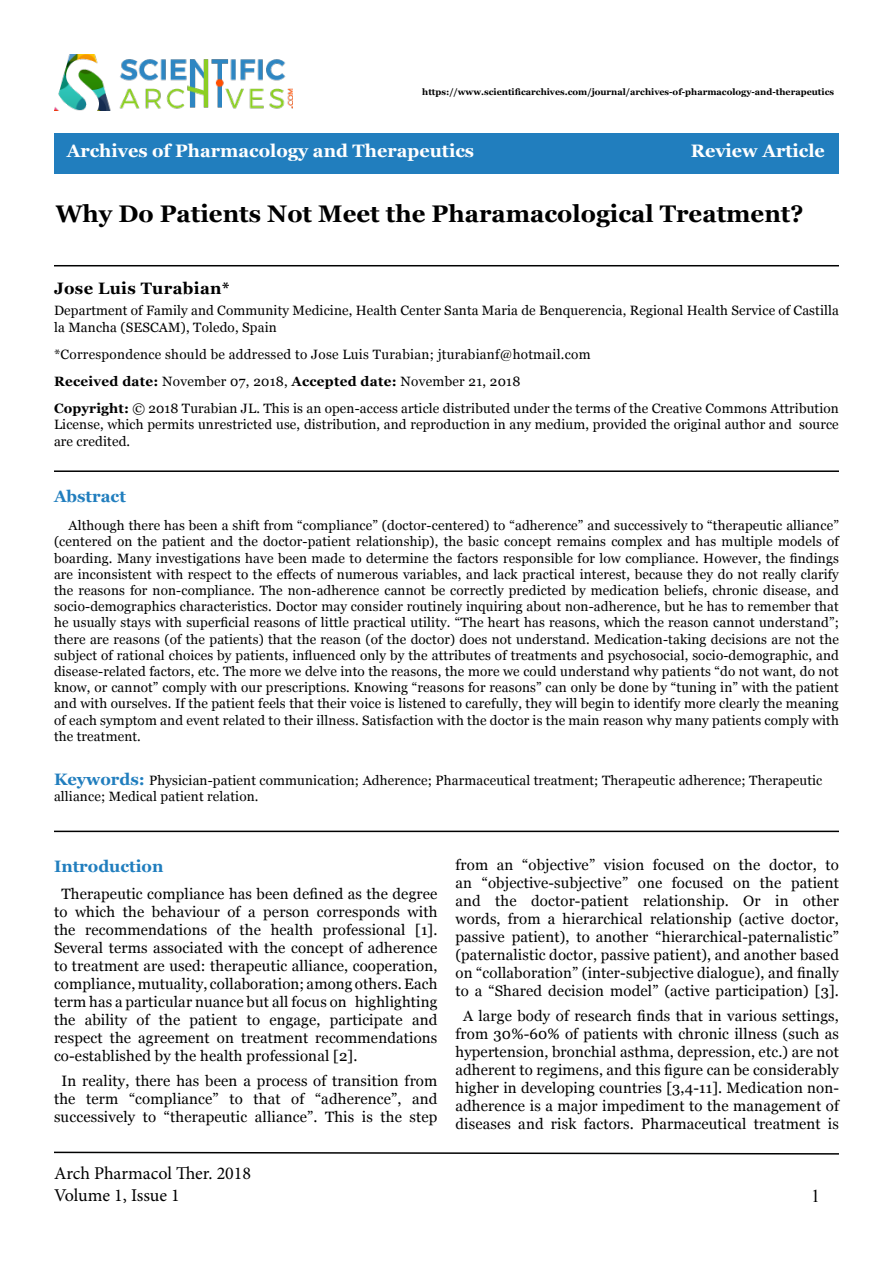
<style>
.page{position:relative;width:893px;height:1263px;background:#fff}
.page>*{position:absolute;margin:0;border:0;box-sizing:border-box;transform-origin:0 0}
.t1{font:700 24px "Georgia";color:#000}
.t2{font:700 18px "Georgia";color:#fff}
.t3{font:18px/21.6px "Minion Pro";letter-spacing:-.005em;color:#000}
.t4{font:18px "Times New Roman";color:#000}
.t5{font:700 16.5px "Georgia";color:#217ebe}
.t6{font:700 16.5px "Georgia";letter-spacing:.02em;color:#000101}
.t7{font:15px/18px "Georgia";letter-spacing:.01em;color:#000;text-align:justify}
.t8{font:13.5px/16.2px "Georgia";letter-spacing:.01em;color:#000}
.t9{font:700 9px "Georgia";color:#000}
.s1{color:#000101}
.s2{font-weight:700;color:#000101}
.s3{font-weight:700}
.s4{font-weight:700;font-size:16.5px;color:#217ebe}
</style>
<div class="page">
<div style="left:54px;top:134px;width:785px;height:40px;background:#217ebe"></div>
<img style="left:54px;top:54px;width:238px;height:56px">
<hr style="left:54px;top:470px;width:785px;height:2px;background:#000">
<hr style="left:54px;top:831px;width:785px;height:1px;background:#000">
<svg style="left:54px;top:1151px;width:785px;height:4px"></svg>
<hr style="left:54px;top:265px;width:785px;height:1px;background:#000101">
<p class="t9" style="left:422px;top:87px;width:413px">https://www.scientificarchives.com/journal/archives-of-pharmacology-and-therapeutics</p>
<h2 class="t2" style="left:67px;top:139px;width:409px">Archives of Pharmacology and Therapeutics</h2>
<h2 class="t2" style="left:691px;top:139px;width:136px">Review Article</h2>
<h1 class="t1" style="left:56px;top:198px;width:750px">Why Do Patients Not Meet the Pharamacological Treatment?</h1>
<p class="t6" style="left:54px;top:278px;width:177px">Jose Luis Turabian*</p>
<p class="t8" style="left:54px;top:303px;width:786px">Department of Family and Community Medicine, Health Center Santa Maria de Benquerencia, Regional Health Service of Castilla la Mancha (SESCAM), Toledo, Spain</p>
<p class="t8" style="left:54px;top:341px;width:786px;line-height:26.8px"><span class="s1">*Correspondence should be addressed to</span> Jose Luis Turabian; jturabianf@hotmail.com<br><span class="s2">Received date:</span> November 07, 2018<span class="s1">,</span> <span class="s2">Accepted date:</span> November 21, 2018<br><span class="s3">Copyright:</span> © 2018 Turabian JL. This is an open-access article distributed under the terms of the Creative Commons Attribution</p>
<p class="t8" style="left:54px;top:417px;width:786px">License, which permits unrestricted use, distribution, and reproduction in any medium, provided the original author and source are credited.</p>
<p class="t5" style="left:54px;top:485px;width:73px">Abstract</p>
<p class="t8" style="left:54px;top:518px;width:786px;text-align:justify;text-indent:15px">Although there has been a shift from “compliance” (doctor-centered) to “adherence” and successively to “therapeutic alliance” (centered on the patient and the doctor-patient relationship), the basic concept remains complex and has multiple models of boarding. Many investigations have been made to determine the factors responsible for low compliance. However, the findings are inconsistent with respect to the effects of numerous variables, and lack practical interest, because they do not really clarify the reasons for non-compliance. The non-adherence cannot be correctly predicted by medication beliefs, chronic disease, and socio-demographics characteristics. Doctor may consider routinely inquiring about non-adherence, but he has to remember that he usually stays with superficial reasons of little practical utility. “The heart has reasons, which the reason cannot understand”; there are reasons (of the patients) that the reason (of the doctor) does not understand. Medication-taking decisions are not the subject of rational choices by patients, influenced only by the attributes of treatments and psychosocial, socio-demographic, and disease-related factors, etc. The more we delve into the reasons, the more we could understand why patients “do not want, do not know, or cannot” comply with our prescriptions. Knowing “reasons for reasons” can only be done by “tuning in” with the patient and with ourselves. If the patient feels that their voice is listened to carefully, they will begin to identify more clearly the meaning of each symptom and event related to their illness. Satisfaction with the doctor is the main reason why many patients comply with the treatment.</p>
<p class="t8" style="left:54px;top:772px;width:770px"><span class="s4">Keywords:</span> Physician-patient communication; Adherence; Pharmaceutical treatment; Therapeutic adherence; Therapeutic alliance; Medical patient relation.</p>
<p class="t5" style="left:54px;top:856px;width:111px">Introduction</p>
<p class="t7" style="left:54px;top:885px;width:385px;text-indent:8px">Therapeutic compliance has been defined as the degree to which the behaviour of a person corresponds with the recommendations of the health professional [1].<br>Several terms associated with the concept of adherence to treatment are used: therapeutic alliance, cooperation, compliance, mutuality, collaboration; among others. Each term has a particular nuance but all focus on highlighting the ability of the patient to engage, participate and respect the agreement on treatment recommendations co-established by the health professional [2].</p>
<p class="t7" style="left:54px;top:1072px;width:385px;text-align:center">In reality, there has been a process of transition from the term “compliance” to that of “adherence”, and successively to “therapeutic alliance”. This is the step</p>
<h2 class="t3" style="left:54px;top:1163px;width:199px">Arch Pharmacol Ther. 2018<br>Volume 1, Issue 1</h2>
<p class="t7" style="left:455px;top:856px;width:385px">from an “objective” vision focused on the doctor, to an “objective-subjective” one focused on the patient and the doctor-patient relationship. Or in other words, from a hierarchical relationship (active doctor, passive patient), to another “hierarchical-paternalistic” (paternalistic doctor, passive patient), and another based on “collaboration” (inter-subjective dialogue), and finally to a “Shared decision model” (active participation) [3].</p>
<p class="t7" style="left:455px;top:1007px;width:385px;text-align:center">A large body of research finds that in various settings, from 30%-60% of patients with chronic illness (such as hypertension, bronchial asthma, depression, etc.) are not adherent to regimens, and this figure can be considerably higher in developing countries [3,4-11]. Medication non&shy;adherence is a major impediment to the management of diseases and risk factors. Pharmaceutical treatment is</p>
<h2 class="t4" style="left:811px;top:1183px;width:10px">1</h2>
</div>
